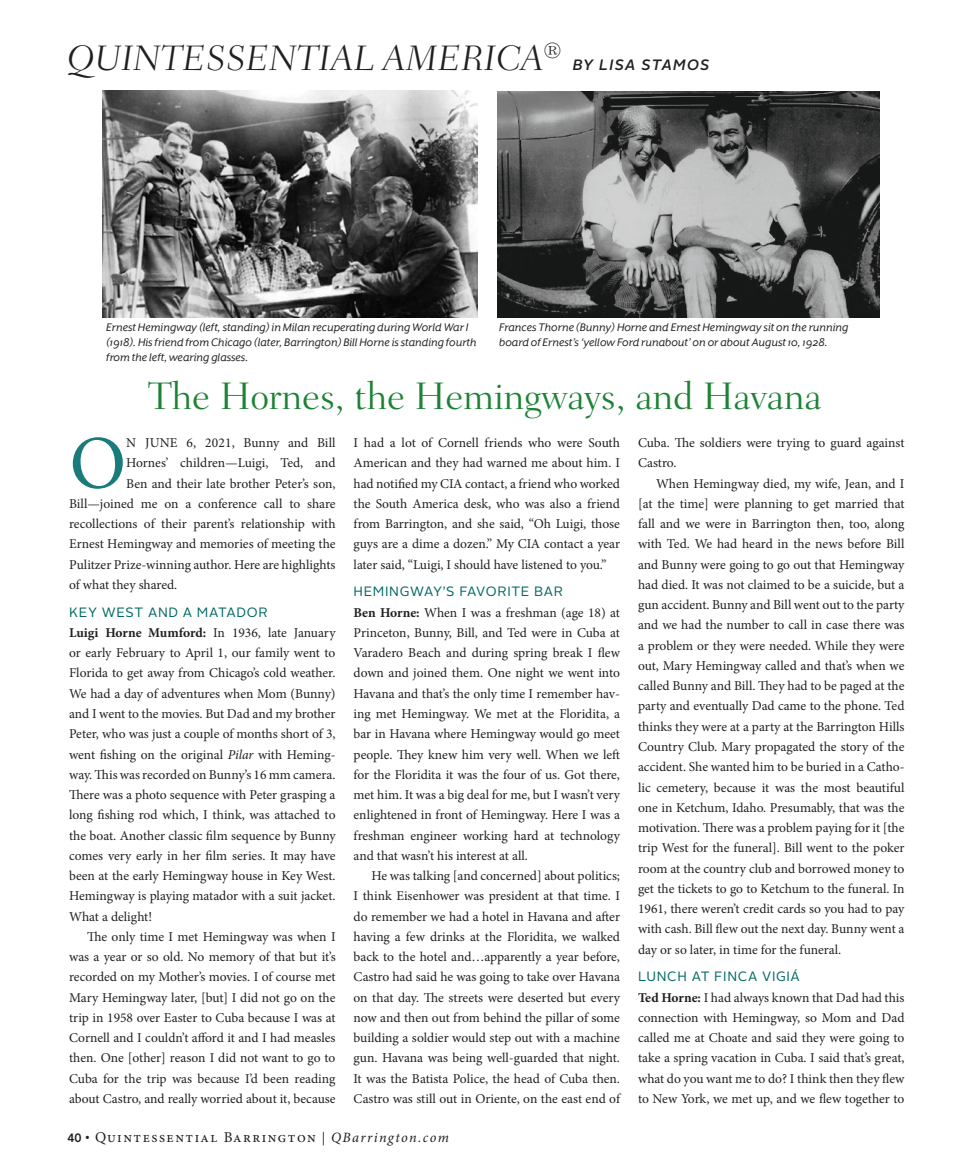
<style>
.page{position:relative;width:972px;height:1175px;background:#fff}
.page>*{position:absolute;margin:0;border:0;box-sizing:border-box;transform-origin:0 0}
.Body-Text-Initial-Ca{font:75.75px "Minion Pro";color:#197c7a}
.t1{font:300 39px "Fairfield LT Std";letter-spacing:-.01em;color:#1d8236}
.New_Department_Head{font:italic 300 36px "Fairfield LT Std";color:#231f20}
.t2{font:15px "Minion Pro";letter-spacing:.1em;color:#231f20}
.New_Department_Head-2{font:italic 500 15px "Alright Sans";letter-spacing:.08em;color:#231f20}
.Body-Text-Indent{font:13.5px/20.2px "Minion Pro";color:#231f20;text-align:justify}
.Body-Text-No-Indent{font:13.5px/20.2px "Minion Pro";letter-spacing:-.005em;color:#231f20;text-align:justify}
.Body-Text-Initial-Ca-2{font:13.5px "Minion Pro";color:#231f20}
.Subhead5{font:13.5px "Alright Sans";letter-spacing:.05em;color:#006864}
.Photo-Caption-No-Rul{font:12.75px/15px "Mr Eaves XL San Alt RI";color:#231f20}
.s1{font-weight:700}
.s2{font-style:italic}
.s3{font-family:"Avenir LT Std";font-weight:800;font-size:12px}
.s4{font-size:12px}
.s5{font-size:13.5px}
.s6{font-style:italic;font-size:14.25px}
</style>
<div class="page">
<img style="left:102px;top:91px;width:375px;height:227px">
<img style="left:497px;top:91px;width:383px;height:227px">
<p class="New_Department_Head" style="left:68px;top:38px;width:495px">QUINTESSENTIAL AMERICA<sup>®</sup></p>
<p class="New_Department_Head-2" style="left:573px;top:55px;width:138px">BY LISA STAMOS</p>
<p class="Photo-Caption-No-Rul" style="left:106px;top:319px;width:372px">Ernest Hemingway (left, standing) in Milan recuperating during World War I (1918). His friend from Chicago (later, Barrington) Bill Horne is standing fourth from the left, wearing glasses.</p>
<p class="Photo-Caption-No-Rul" style="left:499px;top:319px;width:351px">Frances Thorne (Bunny) Horne and Ernest Hemingway sit on the running board of Ernest’s ‘yellow Ford runabout’ on or about August 10, 1928.</p>
<p class="t1" style="left:148px;top:374px;width:675px">The Hornes, the Hemingways, and Havana</p>
<p class="Body-Text-Initial-Ca" style="left:69px;top:413px;width:58px">O</p>
<p class="Body-Text-Initial-Ca-2" style="left:126px;top:434px;width:211px">N JUNE 6, 2021, Bunny and Bill</p>
<p class="Body-Text-Initial-Ca-2" style="left:126px;top:454px;width:211px">Hornes’ children—Luigi, Ted, and</p>
<p class="Body-Text-Initial-Ca-2" style="left:126px;top:474px;width:211px">Ben and their late brother Peter’s son,</p>
<p class="Body-Text-Initial-Ca-2" style="left:69px;top:494px;width:268px">Bill—joined me on a conference call to share</p>
<p class="Body-Text-Initial-Ca-2" style="left:69px;top:515px;width:268px">recollections of their parent’s relationship with</p>
<p class="Body-Text-Initial-Ca-2" style="left:69px;top:535px;width:268px">Ernest Hemingway and memories of meeting the</p>
<p class="Body-Text-Initial-Ca-2" style="left:69px;top:555px;width:268px">Pulitzer Prize-winning author. Here are highlights</p>
<p class="Body-Text-Initial-Ca-2" style="left:69px;top:575px;width:110px">of what they shared.</p>
<p class="Subhead5" style="left:69px;top:603px;width:200px">KEY WEST AND A MATADOR</p>
<p class="Body-Text-No-Indent" style="left:69px;top:622px;width:268px"><span class="s1">Luigi Horne Mumford:</span> In 1936, late January or early February to April 1, our family went to Florida to get away from Chicago’s cold weather.<br>We had a day of adventures when Mom (Bunny) and I went to the movies. But Dad and my brother Peter, who was just a couple of months short of 3, went fishing on the original <span class="s2">Pilar</span> with Heming&shy;way. This was recorded on Bunny’s 16 mm camera.<br>There was a photo sequence with Peter grasping a long fishing rod which, I think, was attached to the boat. Another classic film sequence by Bunny comes very early in her film series. It may have been at the early Hemingway house in Key West.<br>Hemingway is playing matador with a suit jacket.<br>What a delight!</p>
<p class="Body-Text-Indent" style="left:69px;top:926px;width:268px;text-indent:18px">The only time I met Hemingway was when I was a year or so old. No memory of that but it’s recorded on my Mother’s movies. I of course met Mary Hemingway later, [but] I did not go on the trip in 1958 over Easter to Cuba because I was at Cornell and I couldn’t afford it and I had measles then. One [other] reason I did not want to go to Cuba for the trip was because I’d been reading about Castro, and really worried about it, because</p>
<p class="Body-Text-Indent" style="left:354px;top:433px;width:268px">I had a lot of Cornell friends who were South American and they had warned me about him. I had notified my CIA contact, a friend who worked the South America desk, who was also a friend from Barrington, and she said, “Oh Luigi, those guys are a dime a dozen.” My CIA contact a year later said, “Luigi, I should have listened to you.”</p>
<p class="Subhead5" style="left:354px;top:582px;width:211px">HEMINGWAY’S FAVORITE BAR</p>
<p class="Body-Text-No-Indent" style="left:354px;top:602px;width:268px"><span class="s1">Ben Horne:</span> When I was a freshman (age 18) at Princeton, Bunny, Bill, and Ted were in Cuba at Varadero Beach and during spring break I flew down and joined them. One night we went into Havana and that’s the only time I remember hav&shy;ing met Hemingway. We met at the Floridita, a bar in Havana where Hemingway would go meet people. They knew him very well. When we left for the Floridita it was the four of us. Got there, met him. It was a big deal for me, but I wasn’t very enlightened in front of Hemingway. Here I was a freshman engineer working hard at technology and that wasn’t his interest at all.</p>
<p class="Body-Text-Indent" style="left:354px;top:865px;width:268px;text-indent:18px">He was talking [and concerned] about politics; I think Eisenhower was president at that time. I do remember we had a hotel in Havana and after having a few drinks at the Floridita, we walked back to the hotel and…apparently a year before, Castro had said he was going to take over Havana on that day. The streets were deserted but every now and then out from behind the pillar of some building a soldier would step out with a machine gun. Havana was being well-guarded that night.<br>It was the Batista Police, the head of Cuba then.<br>Castro was still out in Oriente, on the east end of</p>
<p class="t2" style="left:68px;top:1126px;width:383px"><span class="s3">40</span> <span class="s4">•</span> Quintessential Barrington <span class="s5">|</span> <span class="s6">QBarrington.com</span></p>
<p class="Body-Text-Indent" style="left:638px;top:433px;width:268px">Cuba. The soldiers were trying to guard against<br>Castro.</p>
<p class="Body-Text-Indent" style="left:638px;top:473px;width:268px;text-indent:18px">When Hemingway died, my wife, Jean, and I [at the time] were planning to get married that fall and we were in Barrington then, too, along with Ted. We had heard in the news before Bill and Bunny were going to go out that Hemingway had died. It was not claimed to be a suicide, but a gun accident. Bunny and Bill went out to the party and we had the number to call in case there was a problem or they were needed. While they were out, Mary Hemingway called and that’s when we called Bunny and Bill. They had to be paged at the party and eventually Dad came to the phone. Ted thinks they were at a party at the Barrington Hills Country Club. Mary propagated the story of the accident. She wanted him to be buried in a Catho&shy;lic cemetery, because it was the most beautiful one in Ketchum, Idaho. Presumably, that was the motivation. There was a problem paying for it [the trip West for the funeral]. Bill went to the poker room at the country club and borrowed money to get the tickets to go to Ketchum to the funeral. In 1961, there weren’t credit cards so you had to pay with cash. Bill flew out the next day. Bunny went a day or so later, in time for the funeral.</p>
<p class="Subhead5" style="left:638px;top:967px;width:163px">LUNCH AT FINCA VIGIÁ</p>
<p class="Body-Text-No-Indent" style="left:638px;top:987px;width:268px"><span class="s1">Ted Horne:</span> I had always known that Dad had this connection with Hemingway, so Mom and Dad called me at Choate and said they were going to take a spring vacation in Cuba. I said that’s great, what do you want me to do? I think then they flew to New York, we met up, and we flew together to</p>
</div>
